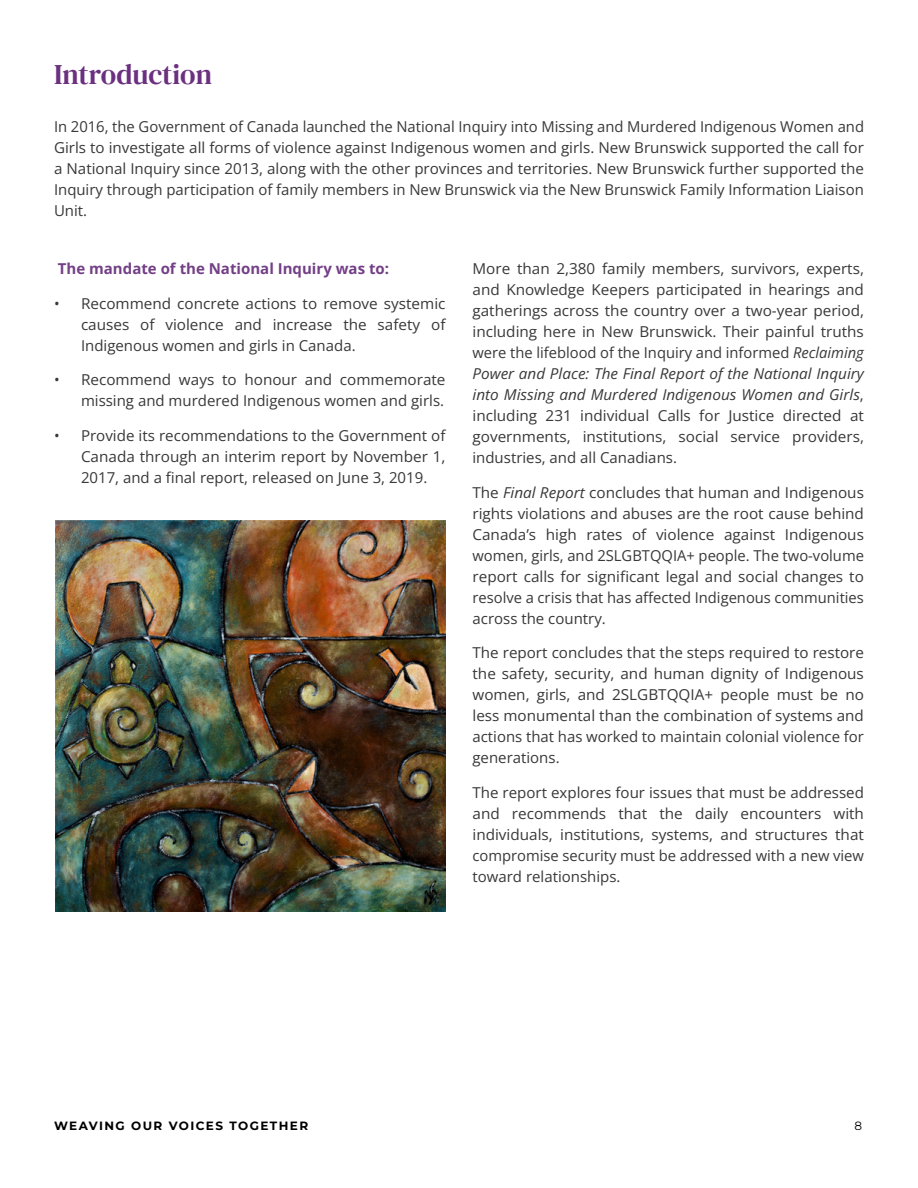
<style>
.page{position:relative;width:918px;height:1188px;background:#fff}
.page>*{position:absolute;margin:0;border:0;box-sizing:border-box;transform-origin:0 0}
.t1{font:28.5px "DM Serif Text";color:#6b3080}
.t2{font:15px/21px "Open Sans";color:#383839;text-align:justify}
.t3{font:700 15px "Open Sans";color:#733f86}
.t4{font:100 12px "Montserrat";letter-spacing:.12em;color:#000}
.s1{font-style:italic}
</style>
<div class="page">
<img style="left:55px;top:520px;width:391px;height:392px">
<h1 class="t1" style="left:54px;top:57px;width:160px">Introduction</h1>
<p class="t2" style="left:54px;top:115px;width:812px">In 2016, the Government of Canada launched the National Inquiry into Missing and Murdered Indigenous Women and Girls to investigate all forms of violence against Indigenous women and girls. New Brunswick supported the call for a National Inquiry since 2013, along with the other provinces and territories. New Brunswick further supported the Inquiry through participation of family members in New Brunswick via the New Brunswick Family Information Liaison Unit.</p>
<p class="t3" style="left:58px;top:258px;width:333px">The mandate of the National Inquiry was to:</p>
<p class="t2" style="left:81px;top:292px;width:366px;text-indent:-27px">• Recommend concrete actions to remove systemic causes of violence and increase the safety of Indigenous women and girls in Canada.</p>
<p class="t2" style="left:54px;top:369px;width:393px;text-align:right">• Recommend ways to honour and commemorate missing and murdered Indigenous women and girls.</p>
<p class="t2" style="left:81px;top:424px;width:366px;text-indent:-27px">• Provide its recommendations to the Government of Canada through an interim report by November 1, 2017, and a final report, released on June 3, 2019.</p>
<p class="t2" style="left:472px;top:258px;width:393px">More than 2,380 family members, survivors, experts, and Knowledge Keepers participated in hearings and gatherings across the country over a two-year period, including here in New Brunswick. Their painful truths were the lifeblood of the Inquiry and informed <span class="s1">Reclaiming Power and Place: The Final Report of the National Inquiry into Missing and Murdered Indigenous Women and Girls</span>, including 231 individual Calls for Justice directed at governments, institutions, social service providers, industries, and all Canadians.</p>
<p class="t2" style="left:472px;top:481px;width:393px">The <span class="s1">Final Report</span> concludes that human and Indigenous rights violations and abuses are the root cause behind Canada’s high rates of violence against Indigenous women, girls, and 2SLGBTQQIA+ people. The two-volume report calls for significant legal and social changes to resolve a crisis that has affected Indigenous communities across the country.</p>
<p class="t2" style="left:472px;top:642px;width:393px">The report concludes that the steps required to restore the safety, security, and human dignity of Indigenous women, girls, and 2SLGBTQQIA+ people must be no less monumental than the combination of systems and actions that has worked to maintain colonial violence for generations.</p>
<p class="t2" style="left:472px;top:781px;width:393px">The report explores four issues that must be addressed and recommends that the daily encounters with individuals, institutions, systems, and structures that compromise security must be addressed with a new view toward relationships.</p>
<p class="t4" style="left:54px;top:1118px;width:256px">WEAVING OUR VOICES TOGETHER</p>
<p class="t4" style="left:854px;top:1117px;width:9px">8</p>
</div>
